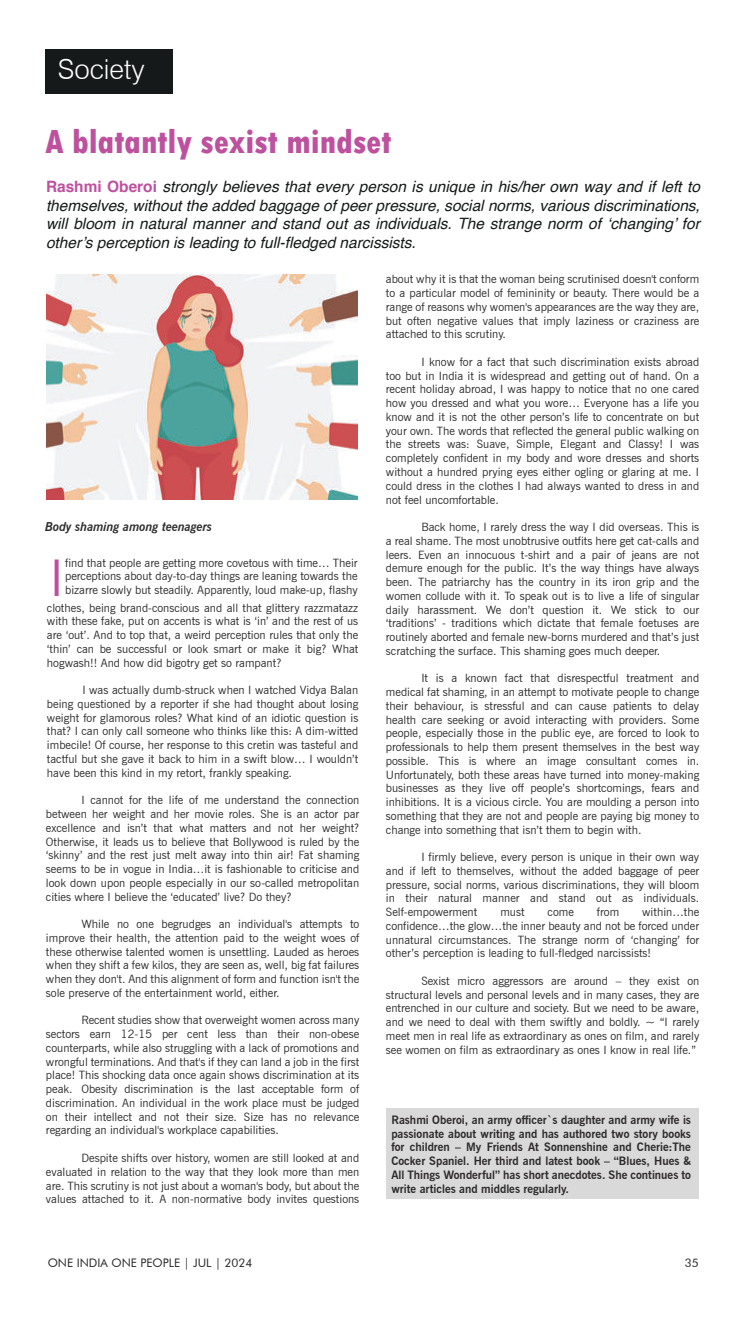
<style>
.page{position:relative;width:745px;height:1326px;background:#fff}
.page>*{position:absolute;margin:0;border:0;box-sizing:border-box;transform-origin:0 0}
.t1{font:50.75px "News Gothic BT";color:#bd519e;scale:.96 1}
.t2{font:800 condensed 35px "Tw Cen";color:#bd519e}
.t3{font:300 27.5px "Swiss 721 BT";color:#fdfeff}
.t4{font:italic 15.62px/18.8px "Helvetica";color:#161919;text-align:justify}
.t5{font:italic 700 12.38px "News Gothic BT";color:#2b292a}
.t6{font:11.75px "Futura BT";color:#2b292a}
.t7{font:11.5px/13.8px "News Gothic BT";color:#2b292a;text-align:justify}
.t8{font:700 11.5px/13.8px "News Gothic BT";color:#2b292a;text-align:justify}
.s1{font-weight:700;font-style:normal;color:#bd519e}
</style>
<div class="page">
<div style="left:45px;top:50px;width:128px;height:44px;background:#161919"></div>
<div style="left:386px;top:1108px;width:312px;height:91px;background:#dad9d9"></div>
<img style="left:46px;top:275px;width:311px;height:224px">
<h3 class="t3" style="left:58px;top:58px;width:88px">Society</h3>
<h2 class="t2" style="left:45px;top:128px;width:348px">A blatantly sexist mindset</h2>
<p class="t4" style="left:46px;top:178px;width:655px"><span class="s1">Rashmi Oberoi</span> strongly believes that every person is unique in his/her own way and if left to themselves, without the added baggage of peer pressure, social norms, various discriminations, will bloom in natural manner and stand out as individuals. The strange norm of ëchangingí for otherís perception is leading to full-fledged narcissists.</p>
<p class="t5" style="left:45px;top:522px;width:168px">Body shaming among teenagers</p>
<h1 class="t1" style="left:50px;top:556px;width:16px">I</h1>
<p class="t7" style="left:65px;top:556px;width:294px">find that people are getting more covetous with timeÖ Their perceptions about day-to-day things are leaning towards the bizarre slowly but steadily. Apparently, loud make-up, flashy</p>
<p class="t7" style="left:47px;top:601px;width:313px">clothes, being brand-conscious and all that glittery razzmatazz with these fake, put on accents is what is ëiní and the rest of us are ëoutí. And to top that, a weird perception rules that only the ëthiní can be successful or look smart or make it big? What hogwash!! And how did bigotry get so rampant?</p>
<p class="t7" style="left:47px;top:684px;width:313px;text-indent:35px">I was actually dumb-struck when I watched Vidya Balan being questioned by a reporter if she had thought about losing weight for glamorous roles? What kind of an idiotic question is that? I can only call someone who thinks like this: A dim-witted imbecile! Of course, her response to this cretin was tasteful and tactful but she gave it back to him in a swift blowÖ I wouldnít have been this kind in my retort, frankly speaking.</p>
<p class="t7" style="left:46px;top:794px;width:314px;text-indent:35px">I cannot for the life of me understand the connection between her weight and her movie roles. She is an actor par excellence and isnít that what matters and not her weight?<br>Otherwise, it leads us to believe that Bollywood is ruled by the ëskinnyí and the rest just melt away into thin air! Fat shaming seems to be in vogue in IndiaÖit is fashionable to criticise and look down upon people especially in our so-called metropolitan cities where I believe the ëeducatedí live? Do they?</p>
<p class="t7" style="left:46px;top:918px;width:314px;text-indent:35px">While no one begrudges an individual's attempts to improve their health, the attention paid to the weight woes of these otherwise talented women is unsettling. Lauded as heroes when they shift a few kilos, they are seen as, well, big fat failures when they don't. And this alignment of form and function isn't the sole preserve of the entertainment world, either.</p>
<p class="t7" style="left:46px;top:1014px;width:315px;text-indent:35px">Recent studies show that overweight women across many sectors earn 12-15 per cent less than their non-obese counterparts, while also struggling with a lack of promotions and wrongful terminations. And that's if they can land a job in the first place! This shocking data once again shows discrimination at its peak. Obesity discrimination is the last acceptable form of discrimination. An individual in the work place must be judged on their intellect and not their size. Size has no relevance regarding an individual's workplace capabilities.</p>
<p class="t7" style="left:46px;top:1152px;width:314px;text-indent:35px">Despite shifts over history, women are still looked at and evaluated in relation to the way that they look more than men are. This scrutiny is not just about a woman's body, but about the values attached to it. A non-normative body invites questions</p>
<p class="t6" style="left:48px;top:1258px;width:206px">ONE INDIA ONE PEOPLE | JUL | 2024</p>
<p class="t7" style="left:385px;top:273px;width:314px">about why it is that the woman being scrutinised doesn't conform to a particular model of femininity or beauty. There would be a range of reasons why women's appearances are the way they are, but often negative values that imply laziness or craziness are attached to this scrutiny.</p>
<p class="t7" style="left:385px;top:356px;width:314px;text-indent:35px">I know for a fact that such discrimination exists abroad too but in India it is widespread and getting out of hand. On a recent holiday abroad, I was happy to notice that no one cared how you dressed and what you woreÖ Everyone has a life you know and it is not the other personís life to concentrate on but your own. The words that reflected the general public walking on the streets was: Suave, Simple, Elegant and Classy! I was completely confident in my body and wore dresses and shorts without a hundred prying eyes either ogling or glaring at me. I could dress in the clothes I had always wanted to dress in and not feel uncomfortable.</p>
<p class="t7" style="left:385px;top:521px;width:314px;text-indent:35px">Back home, I rarely dress the way I did overseas. This is a real shame. The most unobtrusive outfits here get cat-calls and leers. Even an innocuous t-shirt and a pair of jeans are not demure enough for the public. Itís the way things have always been. The patriarchy has the country in its iron grip and the women collude with it. To speak out is to live a life of singular daily harassment. We donít question it. We stick to our ëtraditionsí - traditions which dictate that female foetuses are routinely aborted and female new-borns murdered and thatís just scratching the surface. This shaming goes much deeper.</p>
<p class="t7" style="left:385px;top:672px;width:315px;text-indent:35px">It is a known fact that disrespectful treatment and medical fat shaming, in an attempt to motivate people to change their behaviour, is stressful and can cause patients to delay health care seeking or avoid interacting with providers. Some people, especially those in the public eye, are forced to look to professionals to help them present themselves in the best way possible. This is where an image consultant comes in.<br>Unfortunately, both these areas have turned into money-making businesses as they live off peopleís shortcomings, fears and inhibitions. It is a vicious circle. You are moulding a person into something that they are not and people are paying big money to change into something that isnít them to begin with.</p>
<p class="t7" style="left:385px;top:851px;width:314px;text-indent:35px">I firmly believe, every person is unique in their own way and if left to themselves, without the added baggage of peer pressure, social norms, various discriminations, they will bloom in their natural manner and stand out as individuals.<br>Self-empowerment</p>
<p class="t7" style="left:500px;top:906px;width:26px">must</p>
<p class="t7" style="left:547px;top:906px;width:28px">come</p>
<p class="t7" style="left:596px;top:906px;width:24px">from</p>
<p class="t7" style="left:385px;top:906px;width:314px;text-indent:256px">withinÖthe confidenceÖthe glowÖthe inner beauty and not be forced under unnatural circumstances. The strange norm of ëchangingí for otherís perception is leading to full-fledged narcissists!</p>
<p class="t7" style="left:385px;top:974px;width:314px;text-indent:35px">Sexist micro aggressors are around ñ they exist on structural levels and personal levels and in many cases, they are entrenched in our culture and society. But we need to be aware, and we need to deal with them swiftly and boldly. ~ ìI rarely meet men in real life as extraordinary as ones on film, and rarely see women on film as extraordinary as ones I know in real life.î</p>
<p class="t8" style="left:391px;top:1114px;width:301px">Rashmi Oberoi, an army officer`s daughter and army wife is passionate about writing and has authored two story books for children ñ My Friends At Sonnenshine and Cherie:The Cocker Spaniel. Her third and latest book ñ ìBlues, Hues &amp; All Things Wonderfulî has short anecdotes. She continues to write articles and middles regularly.</p>
<p class="t6" style="left:684px;top:1258px;width:15px">35</p>
</div>
